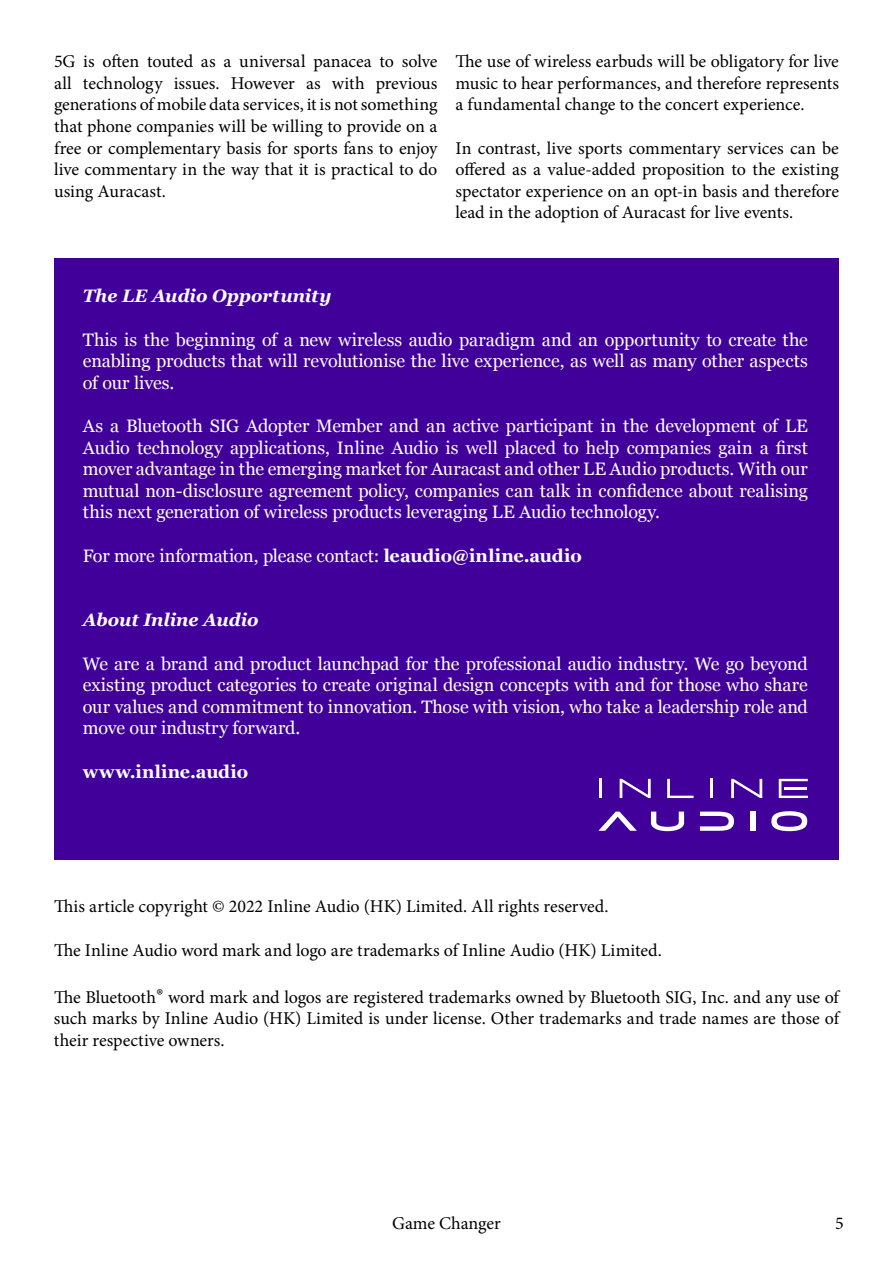
<style>
.page{position:relative;width:893px;height:1263px;background:#fff}
.page>*{position:absolute;margin:0;border:0;box-sizing:border-box;transform-origin:0 0}
.t1{font:18px/21.6px "Minion Pro";letter-spacing:-.005em;color:#000;text-align:justify}
.t2{font:18px/21.6px "Georgia";letter-spacing:-.005em;color:#fff;text-align:justify}
.t3{font:italic 700 18px "Georgia";letter-spacing:-.005em;color:#fff}
.t4{font:700 18px "Georgia";letter-spacing:.01em;color:#fff}
.s1{font-weight:700}
.s2{font-size:21px}
</style>
<div class="page">
<div style="left:54px;top:258px;width:785px;height:602px;background:#410099"></div>
<svg style="left:599px;top:779px;width:2px;height:19px"></svg>
<svg style="left:620px;top:779px;width:31px;height:19px"></svg>
<svg style="left:667px;top:779px;width:27px;height:19px"></svg>
<hr style="left:710px;top:779px;width:3px;height:19px;background:#fff">
<svg style="left:731px;top:779px;width:31px;height:19px"></svg>
<svg style="left:779px;top:779px;width:29px;height:19px"></svg>
<hr style="left:784px;top:787px;width:23px;height:2px;background:#fff">
<svg style="left:651px;top:811px;width:33px;height:20px"></svg>
<div style="left:750px;top:811px;width:5px;height:20px;background:#fff"></div>
<svg style="left:771px;top:811px;width:36px;height:20px"></svg>
<svg style="left:599px;top:811px;width:38px;height:20px"></svg>
<svg style="left:700px;top:811px;width:34px;height:20px"></svg>
<p class="t1" style="left:54px;top:51px;width:385px">5G is often touted as a universal panacea to solve all technology issues. However as with previous generations of mobile data services, it is not something that phone companies will be willing to provide on a free or complementary basis for sports fans to enjoy live commentary in the way that it is practical to do using Auracast.</p>
<p class="t1" style="left:455px;top:51px;width:385px">The use of wireless earbuds will be obligatory for live music to hear performances, and therefore represents a fundamental change to the concert experience.</p>
<p class="t1" style="left:455px;top:137px;width:385px">In contrast, live sports commentary services can be offered as a value-added proposition to the existing spectator experience on an opt-in basis and therefore lead in the adoption of Auracast for live events.</p>
<p class="t3" style="left:83px;top:283px;width:250px">The LE Audio Opportunity</p>
<p class="t2" style="left:83px;top:328px;width:726px">This is the beginning of a new wireless audio paradigm and an opportunity to create the enabling products that will revolutionise the live experience, as well as many other aspects of our lives.</p>
<p class="t2" style="left:83px;top:414px;width:726px">As a Bluetooth SIG Adopter Member and an active participant in the development of LE Audio technology applications, Inline Audio is well placed to help companies gain a first mover advantage in the emerging market for Auracast and other LE Audio products. With our mutual non-disclosure agreement policy, companies can talk in confidence about realising this next generation of wireless products leveraging LE Audio technology.</p>
<p class="t2" style="left:83px;top:544px;width:500px">For more information, please contact: <span class="s1">leaudio@inline.audio</span></p>
<p class="t3" style="left:83px;top:607px;width:177px">About Inline Audio</p>
<p class="t2" style="left:83px;top:652px;width:726px">We are a brand and product launchpad for the professional audio industry. We go beyond existing product categories to create original design concepts with and for those who share our values and commitment to innovation. Those with vision, who take a leadership role and move our industry forward.</p>
<p class="t4" style="left:83px;top:758px;width:167px">www.inline.audio</p>
<p class="t1" style="left:54px;top:896px;width:556px">This article copyright © 2022 Inline Audio (HK) Limited. All rights reserved.</p>
<p class="t1" style="left:54px;top:939px;width:609px">The Inline Audio word mark and logo are trademarks of Inline Audio (HK) Limited.</p>
<p class="t1" style="left:54px;top:986px;width:786px">The Bluetooth<span class="s2">®</span> word mark and logos are registered trademarks owned by Bluetooth SIG, Inc. and any use of such marks by Inline Audio (HK) Limited is under license. Other trademarks and trade names are those of their respective owners.</p>
<p class="t1" style="left:392px;top:1213px;width:110px">Game Changer</p>
<p class="t1" style="left:835px;top:1213px;width:10px">5</p>
</div>
